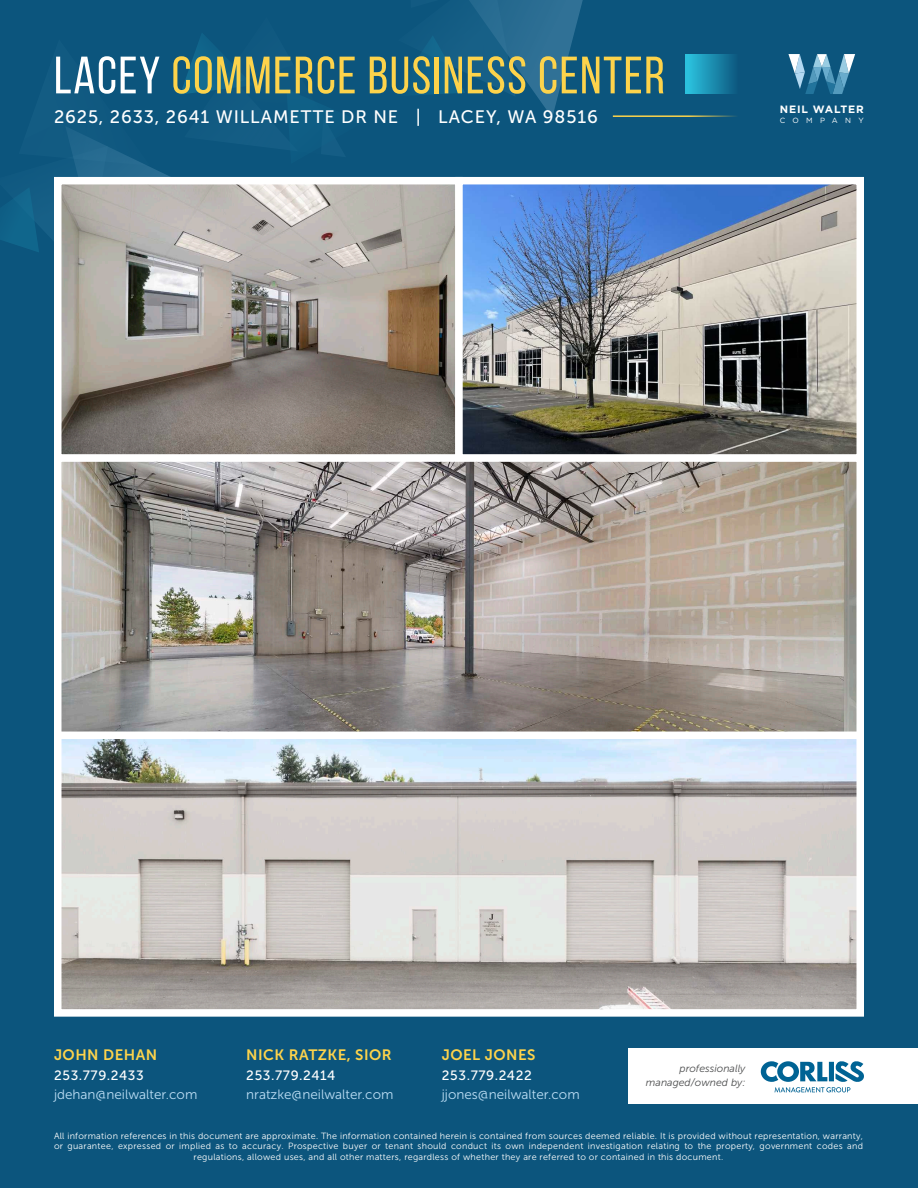
<style>
.page{position:relative;width:918px;height:1188px;background:#0c557d}
.page>*{position:absolute;margin:0;border:0;box-sizing:border-box;transform-origin:0 0}
.t1{font:52.5px "Bebas Neue";letter-spacing:.03em;color:#fdd34b}
.t2{font:18px "Museo Sans 500";letter-spacing:.05em;color:#fff}
.t3{font:15px "Museo Sans 700";letter-spacing:.03em;color:#fdd34b}
.t4{font:13.5px "Museo Sans 300";color:#bbddf4}
.t5{font:13.5px "Museo Sans 500";letter-spacing:.05em;color:#fff}
.t6{font:700 10.65px "Gotham";letter-spacing:.08em;color:#fff}
.t7{font:italic 10.5px "Museo Sans 300";color:#4b4c4d}
.t8{font:9px/10.8px "Museo Sans 300";letter-spacing:.03em;color:#fff;text-align:center}
.t9{font:7.5px "Gotham";letter-spacing:.98em;color:#fff}
.s1{color:#fff}
</style>
<div class="page">
<svg style="left:0;top:0;width:583px;height:252px"></svg>
<svg style="left:788px;top:54px;width:67px;height:40px"></svg>
<hr style="left:613px;top:115px;width:125px;height:2px;background:#fdd34b">
<div style="left:686px;top:54px;width:52px;height:39px;background:linear-gradient(to right,#2cc5e2,#0d5a81)"></div>
<img style="left:63px;top:186px;width:792px;height:822px">
<div style="left:54px;top:177px;width:409px;height:285px;border:8px solid #fff"></div>
<div style="left:455px;top:177px;width:409px;height:285px;border:8px solid #fff"></div>
<div style="left:54px;top:454px;width:810px;height:285px;border:8px solid #fff"></div>
<div style="left:54px;top:732px;width:810px;height:285px;border:8px solid #fff"></div>
<div style="left:629px;top:1049px;width:289px;height:55px;background:#fff"></div>
<svg style="left:761px;top:1061px;width:103px;height:31px"></svg>
<p class="t1" style="left:54px;top:47px;width:612px"><span class="s1">LACEY</span> COMMERCE BUSINESS CENTER</p>
<p class="t2" style="left:54px;top:107px;width:545px">2625, 2633, 2641 WILLAMETTE DR NE | LACEY, WA 98516</p>
<p class="t6" style="left:780px;top:102px;width:85px">NEIL WALTER</p>
<p class="t9" style="left:780px;top:115px;width:86px">COMPANY</p>
<p class="t3" style="left:54px;top:1047px;width:105px">JOHN DEHAN</p>
<p class="t5" style="left:54px;top:1068px;width:91px">253.779.2433</p>
<p class="t4" style="left:54px;top:1087px;width:145px">jdehan@neilwalter.com</p>
<p class="t3" style="left:246px;top:1047px;width:147px">NICK RATZKE, SIOR</p>
<p class="t5" style="left:246px;top:1068px;width:91px">253.779.2414</p>
<p class="t4" style="left:246px;top:1087px;width:149px">nratzke@neilwalter.com</p>
<p class="t3" style="left:442px;top:1047px;width:95px">JOEL JONES</p>
<p class="t5" style="left:442px;top:1068px;width:92px">253.779.2422</p>
<p class="t4" style="left:442px;top:1087px;width:139px">jjones@neilwalter.com</p>
<p class="t7" style="left:680px;top:1063px;width:68px">professionally</p>
<p class="t7" style="left:646px;top:1077px;width:101px">managed/owned by:</p>
<p class="t8" style="left:54px;top:1130px;width:810px">All information references in this document are approximate. The information contained herein is contained from sources deemed reliable. It is provided without representation, warranty, or guarantee, expressed or implied as to accuracy. Prospective buyer or tenant should conduct its own independent investigation relating to the property, government codes and regulations, allowed uses, and all other matters, regardless of whether they are referred to or contained in this document.</p>
</div>
